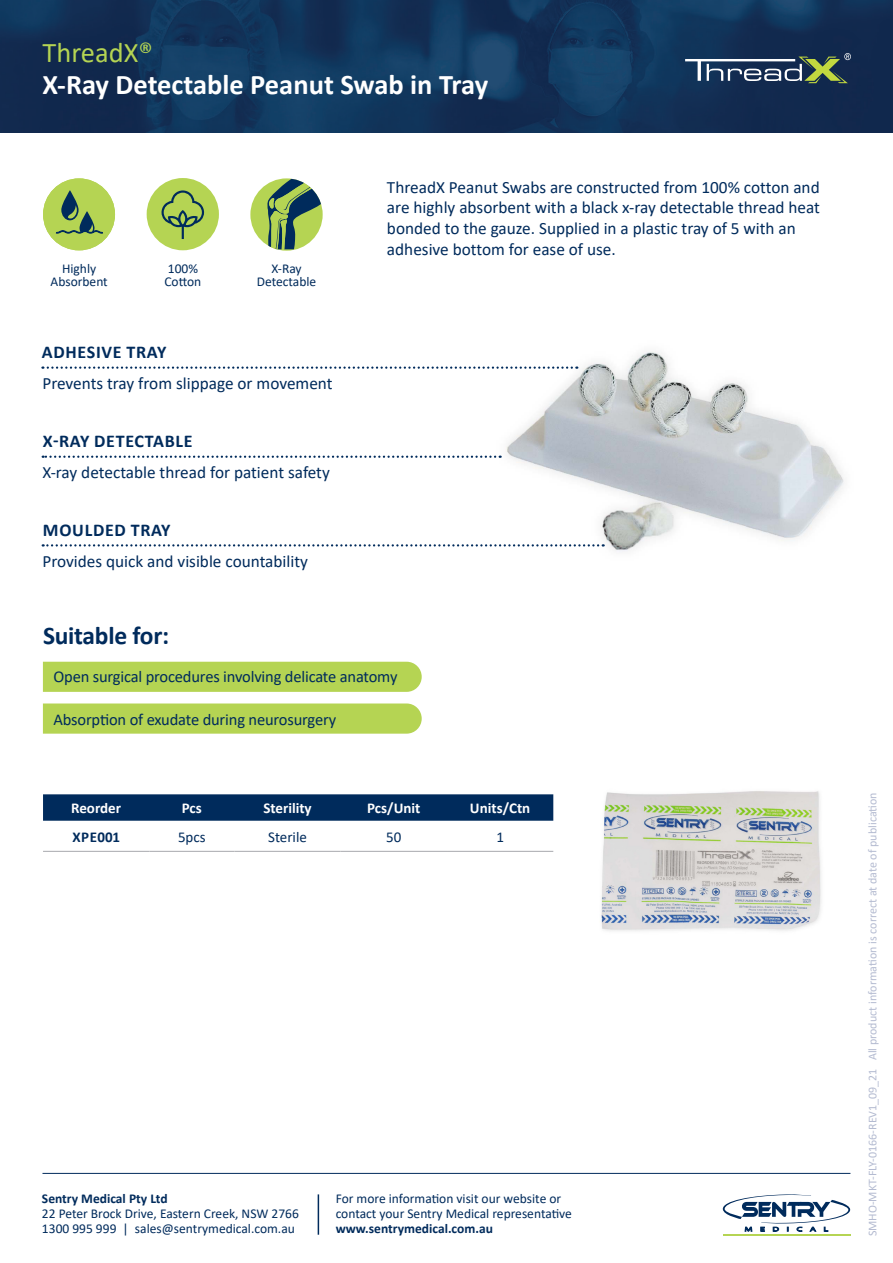
<style>
.page{position:relative;width:893px;height:1263px;background:#fff}
.page>*{position:absolute;margin:0;border:0;box-sizing:border-box;transform-origin:0 0}
.t1{font:700 28.5px "Calibri";color:#fff}
.t2{font:28.5px "Calibri";color:#b5d453}
.Product_Text{font:700 25.5px "Calibri";letter-spacing:-.01em;color:#002b5c}
.Sub_Heading{font:700 18px "Calibri";letter-spacing:.04em;color:#002b5c}
.Description___Main_T{font:17.25px/20.7px "Calibri";color:#002b5c}
.Suitable_For{font:16.5px "Calibri";letter-spacing:-.01em;color:#002b5c}
.t3{font:700 15px "Calibri";color:#fff}
.t4{font:15px "Calibri";color:#002b5c}
.t5{font:700 15px "Calibri";letter-spacing:.02em;color:#002b5c}
.Icon_Text{font:13.5px/13px "Calibri";color:#002b5c}
.t6{font:700 13.5px "Calibri";color:#002b5c}
.t7{font:12px "Calibri";color:#b4bbd1}
</style>
<div class="page">
<hr style="left:318px;top:1194px;width:1px;height:41px;background:#002b5c">
<hr style="left:723px;top:1234px;width:127px;height:2px;background:#b5d453">
<svg style="left:723px;top:1194px;width:127px;height:37px"></svg>
<hr style="left:42px;top:1173px;width:808px;height:1px;background:#002b5c">
<img style="left:0;top:0;width:893px;height:133px">
<div style="left:250px;top:178px;width:73px;height:73px;background:#b5d453;border-radius:50%"></div>
<svg style="left:267px;top:178px;width:55px;height:71px"></svg>
<div style="left:147px;top:178px;width:72px;height:72px;background:#b5d453;border-radius:50%"></div>
<svg style="left:162px;top:190px;width:42px;height:49px"></svg>
<div style="left:43px;top:178px;width:72px;height:72px;background:#b5d453;border-radius:50%"></div>
<svg style="left:55px;top:190px;width:48px;height:44px"></svg>
<img style="left:462px;top:351px;width:382px;height:201px">
<svg style="left:43px;top:794px;width:510px;height:27px;background:#052f5f"></svg>
<hr style="left:43px;top:851px;width:106px;height:1px;background:#a8a9ad">
<hr style="left:149px;top:851px;width:85px;height:1px;background:#a8a9ad">
<hr style="left:234px;top:851px;width:107px;height:1px;background:#a8a9ad">
<hr style="left:341px;top:851px;width:106px;height:1px;background:#a8a9ad">
<hr style="left:447px;top:851px;width:106px;height:1px;background:#a8a9ad">
<svg style="left:42px;top:366px;width:535px;height:3px"></svg>
<svg style="left:43px;top:544px;width:561px;height:2px"></svg>
<svg style="left:43px;top:456px;width:458px;height:2px"></svg>
<div style="left:43px;top:662px;width:379px;height:30px;background:#b5d453"></div>
<svg style="left:43px;top:703px;width:379px;height:31px;background:#b7d559"></svg>
<svg style="left:685px;top:53px;width:166px;height:30px;background:#475d6b"></svg>
<img style="left:601px;top:791px;width:220px;height:140px">
<p class="t2" style="left:43px;top:33px;width:112px">ThreadX®</p>
<p class="t1" style="left:43px;top:64px;width:447px">X-Ray Detectable Peanut Swab in Tray</p>
<p class="Icon_Text" style="left:51px;top:261px;width:59px;text-align:center">Highly<br>Absorbent</p>
<p class="Icon_Text" style="left:257px;top:261px;width:61px;text-align:center">X-Ray<br>Detectable</p>
<p class="Icon_Text" style="left:164px;top:261px;width:38px">100%<br>Cotton</p>
<p class="Sub_Heading" style="left:42px;top:340px;width:126px">ADHESIVE TRAY</p>
<p class="Description___Main_T" style="left:42px;top:372px;width:292px">Prevents tray from slippage or movement</p>
<p class="Sub_Heading" style="left:43px;top:428px;width:151px">X-RAY DETECTABLE</p>
<p class="Description___Main_T" style="left:42px;top:461px;width:289px">X-ray detectable thread for patient safety</p>
<p class="Sub_Heading" style="left:43px;top:517px;width:129px">MOULDED TRAY</p>
<p class="Description___Main_T" style="left:42px;top:550px;width:267px">Provides quick and visible countability</p>
<p class="Product_Text" style="left:43px;top:617px;width:128px">Suitable for:</p>
<p class="Description___Main_T" style="left:387px;top:176px;width:435px">ThreadX Peanut Swabs are constructed from 100% cotton and are highly absorbent with a black x-ray detectable thread heat bonded to the gauze. Supplied in a plastic tray of 5 with an adhesive bottom for ease of use.</p>
<p class="Suitable_For" style="left:53px;top:665px;width:346px">Open surgical procedures involving delicate anatomy</p>
<p class="Suitable_For" style="left:53px;top:708px;width:284px">Absorption of exudate during neurosurgery</p>
<p class="t3" style="left:71px;top:797px;width:51px">Reorder</p>
<p class="t3" style="left:182px;top:797px;width:21px">Pcs</p>
<p class="t3" style="left:263px;top:797px;width:50px">Sterility</p>
<p class="t3" style="left:367px;top:797px;width:55px">Pcs/Unit</p>
<p class="t3" style="left:470px;top:797px;width:62px">Units/Ctn</p>
<p class="t5" style="left:72px;top:826px;width:49px">XPE001</p>
<p class="t4" style="left:178px;top:826px;width:29px">5pcs</p>
<p class="t4" style="left:268px;top:826px;width:40px">Sterile</p>
<p class="t4" style="left:386px;top:826px;width:17px">50</p>
<p class="t4" style="left:496px;top:826px;width:9px">1</p>
<p class="t6" style="left:42px;top:1189px;width:127px">Sentry Medical Pty Ltd</p>
<p class="Icon_Text" style="left:42px;top:1206px;width:258px;line-height:15px">22 Peter Brock Drive, Eastern Creek, NSW 2766<br>1300 995 999 | sales@sentrymedical.com.au</p>
<p class="Icon_Text" style="left:336px;top:1191px;width:238px;line-height:15px">For more information visit our website or contact your Sentry Medical representative</p>
<p class="t6" style="left:336px;top:1219px;width:159px">www.sentrymedical.com.au</p>
<p class="t7" style="left:864px;top:1236px;width:445px;rotate:-90deg">SMHO-MKT-FLY-0166-REV1_09_21 All product information is correct at date of publication</p>
</div>
